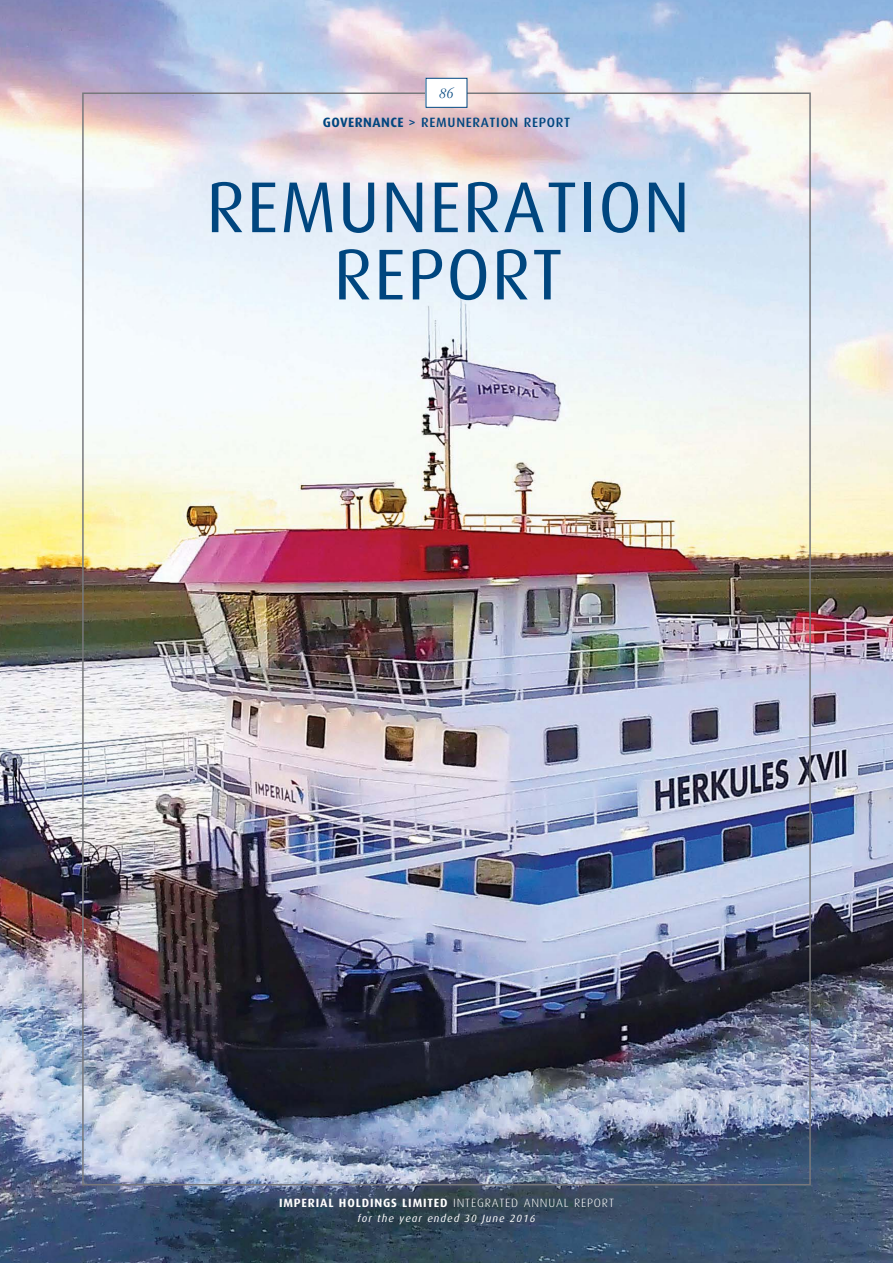
<style>
.page{position:relative;width:893px;height:1263px;background:#fff}
.page>*{position:absolute;margin:0;border:0;box-sizing:border-box;transform-origin:0 0}
.t1{font:72px/67.3px "Dax";letter-spacing:.02em;color:#00467f;text-align:center}
.t2{font:italic 300 condensed 15px "ITC Garamond Std";color:#00467f}
.t3{font:500 13.5px "Dax";letter-spacing:.05em;color:#00467f}
.t4{font:700 12px "Dax";letter-spacing:.07em;color:#fff}
.t5{font:italic 10.5px "Dax";letter-spacing:.1em;color:#fff}
.s1{font-weight:700}
.s2{font-weight:300}
</style>
<div class="page">
<img style="left:0;top:0;width:893px;height:1263px">
<div style="left:426px;top:78px;width:41px;height:29px;background:#fff"></div>
<div style="left:426px;top:78px;width:41px;height:30px;border:1px solid #00467f"></div>
<p class="t2" style="left:439px;top:84px;width:15px">86</p>
<p class="t3" style="left:323px;top:116px;width:249px"><span class="s1">GOVERNANCE</span> &gt; REMUNERATION REPORT</p>
<h1 class="t1" style="left:206px;top:177px;width:485px">REMUNERATION<br>REPORT</h1>
<p class="t4" style="left:279px;top:1197px;width:336px">IMPERIAL HOLDINGS LIMITED <span class="s2">INTEGRATED ANNUAL REPORT</span></p>
<p class="t5" style="left:358px;top:1214px;width:179px">for the year ended 30 June 2016</p>
</div>
